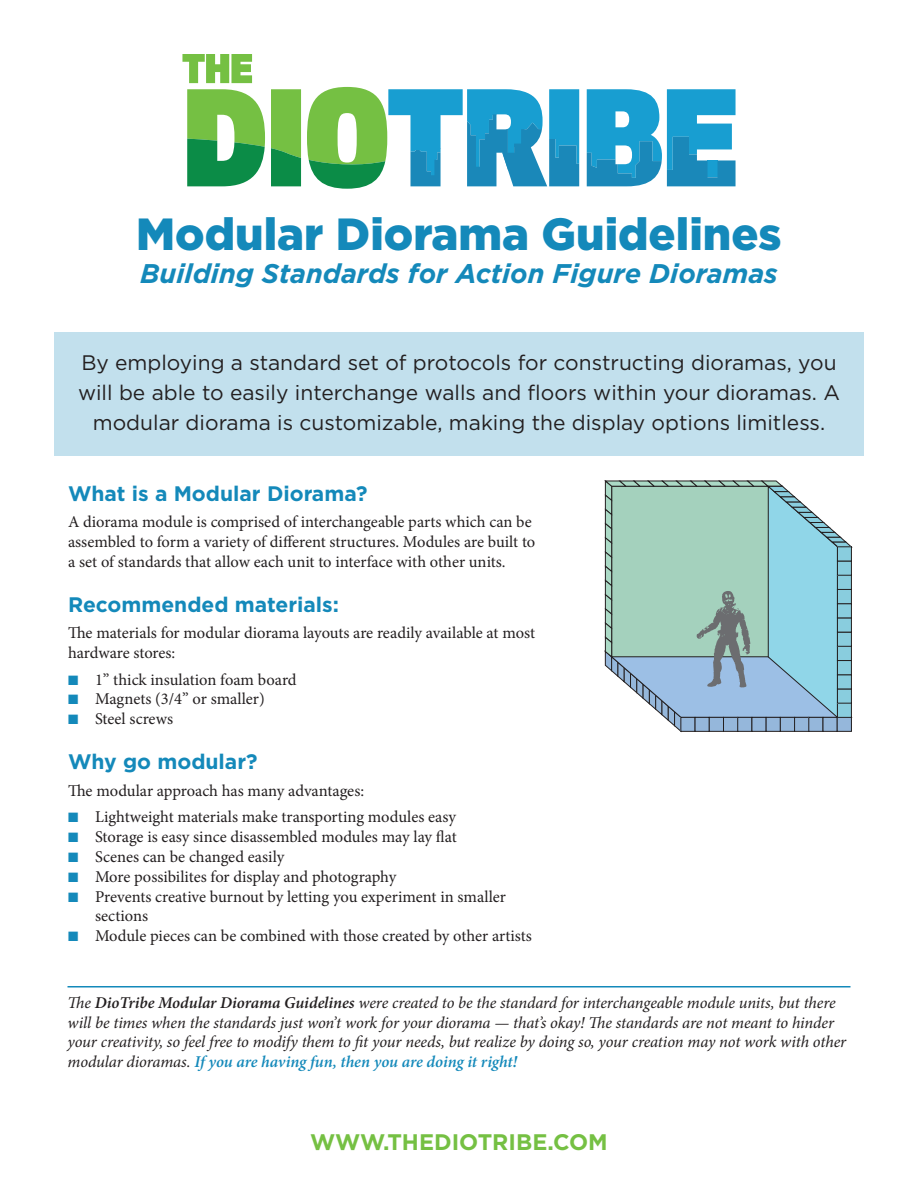
<style>
.page{position:relative;width:918px;height:1188px;background:#fff}
.page>*{position:absolute;margin:0;border:0;box-sizing:border-box;transform-origin:0 0}
.t1{font:900 45px "Gotham";color:#1489ba}
.t2{font:italic 700 27px "Gotham";color:#1489ba}
.t3{font:700 22.5px "Gotham";color:#75c043}
.t4{font:21px/30px "Gotham";color:#231f20;text-align:center}
.t5{font:700 21px "Gotham";color:#1489ba}
.t6{font:16.5px/19.8px "Minion Pro";color:#231f20}
.t7{font:italic 16.5px/19.8px "Minion Pro";letter-spacing:-.01em;color:#231f20}
.s1{color:#1489ba}
.s2{font-weight:600}
.s3{font-weight:600;color:#1489ba}
</style>
<div class="page">
<svg style="left:182px;top:54px;width:70px;height:29px"></svg>
<svg style="left:187px;top:89px;width:78px;height:97px"></svg>
<svg style="left:271px;top:89px;width:30px;height:97px"></svg>
<svg style="left:307px;top:87px;width:272px;height:102px"></svg>
<svg style="left:587px;top:89px;width:149px;height:97px"></svg>
<hr style="left:68px;top:986px;width:782px;height:2px;background:#1489ba">
<div style="left:54px;top:333px;width:810px;height:123px;background:#c2e0ed"></div>
<svg style="left:605px;top:481px;width:247px;height:251px"></svg>
<p class="t1" style="left:136px;top:203px;width:647px">Modular Diorama Guidelines</p>
<p class="t2" style="left:140px;top:255px;width:639px">Building Standards for Action Figure Dioramas</p>
<p class="t4" style="left:78px;top:347px;width:763px">By employing a standard set of protocols for constructing dioramas, you will be able to easily interchange walls and floors within your dioramas. A modular diorama is customizable, making the display options limitless.</p>
<p class="t5" style="left:68px;top:479px;width:301px">What is a Modular Diorama?</p>
<p class="t6" style="left:68px;top:512px;width:469px">A diorama module is comprised of interchangeable parts which can be assembled to form a variety of different structures. Modules are built to a set of standards that allow each unit to interface with other units.</p>
<p class="t5" style="left:68px;top:590px;width:273px">Recommended materials:</p>
<p class="t6" style="left:68px;top:623px;width:469px">The materials for modular diorama layouts are readily available at most hardware stores:</p>
<p class="t6" style="left:68px;top:670px;width:230px"><span class="s1">■</span> 1” thick insulation foam board</p>
<p class="t6" style="left:68px;top:689px;width:198px"><span class="s1">■</span> Magnets (3/4” or smaller)</p>
<p class="t6" style="left:68px;top:709px;width:107px"><span class="s1">■</span> Steel screws</p>
<p class="t5" style="left:68px;top:748px;width:191px">Why go modular?</p>
<p class="t6" style="left:68px;top:781px;width:298px">The modular approach has many advantages:</p>
<p class="t6" style="left:68px;top:807px;width:390px"><span class="s1">■</span> Lightweight materials make transporting modules easy</p>
<p class="t6" style="left:68px;top:827px;width:390px"><span class="s1">■</span> Storage is easy since disassembled modules may lay flat</p>
<p class="t6" style="left:68px;top:847px;width:218px"><span class="s1">■</span> Scenes can be changed easily</p>
<p class="t6" style="left:68px;top:867px;width:330px"><span class="s1">■</span> More possibilites for display and photography</p>
<p class="t6" style="left:95px;top:887px;width:412px;text-indent:-27px"><span class="s1">■</span> Prevents creative burnout by letting you experiment in smaller sections</p>
<p class="t6" style="left:68px;top:926px;width:465px"><span class="s1">■</span> Module pieces can be combined with those created by other artists</p>
<p class="t7" style="left:68px;top:993px;width:780px">The <span class="s2">DioTribe Modular Diorama Guidelines</span> were created to be the standard for interchangeable module units, but there will be times when the standards just won’t work for your diorama — that’s okay! The standards are not meant to hinder your creativity, so feel free to modify them to fit your needs, but realize by doing so, your creation may not work with other modular dioramas. <span class="s3">If you are having fun, then you are doing it right!</span></p>
<p class="t3" style="left:310px;top:1127px;width:299px">WWW.THEDIOTRIBE.COM</p>
</div>
